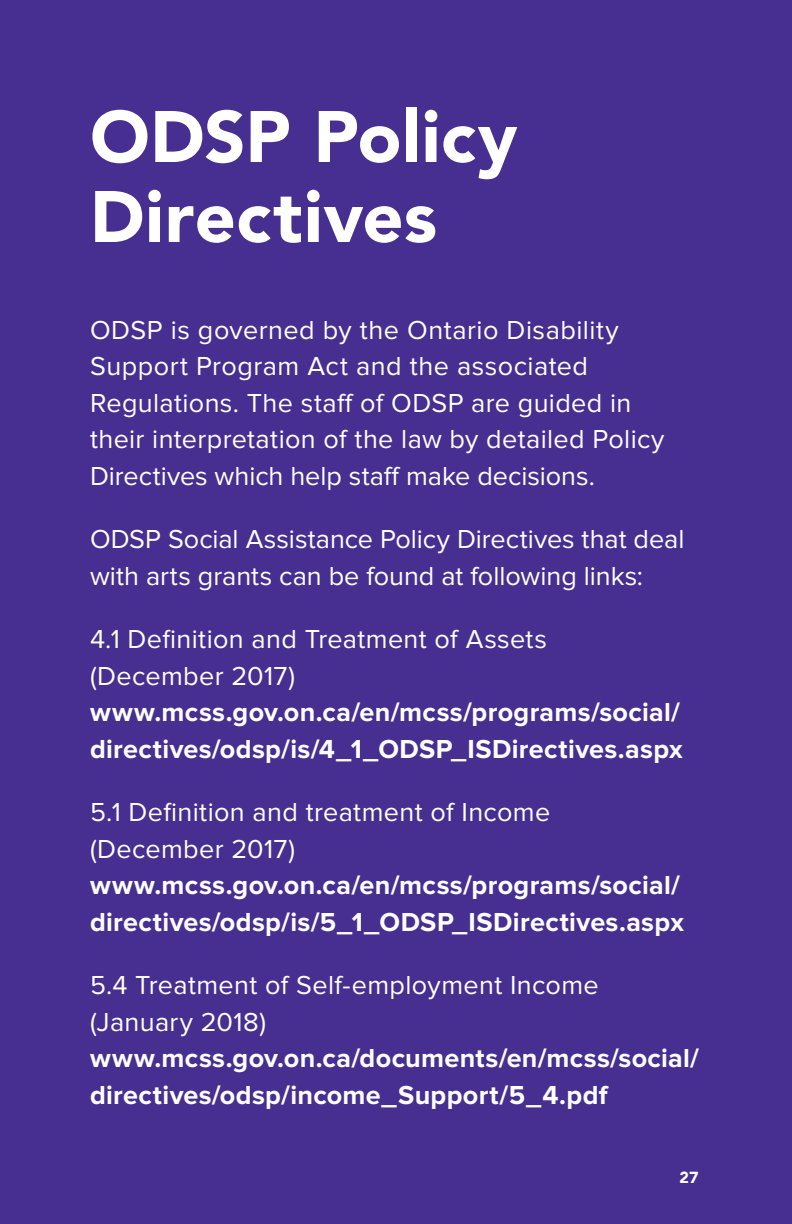
<style>
.page{position:relative;width:792px;height:1224px;background:#472f92}
.page>*{position:absolute;margin:0;border:0;box-sizing:border-box;transform-origin:0 0}
.t1{font:900 72px/80px "Avenir";letter-spacing:.005em;color:#fff}
.Body_14{font:700 27px/36.6px "Proxima Nova";letter-spacing:.015em;color:#fff}
.Body_14-2{font:27px/36.6px "Proxima Nova";letter-spacing:.01em;color:#fff}
.t2{font:900 16px "Avenir";color:#fff}
.s1{font-weight:400}
</style>
<div class="page">
<h1 class="t1" style="left:90px;top:95px;width:429px">ODSP Policy<br>Directives</h1>
<p class="Body_14-2" style="left:90px;top:312px;width:576px">ODSP is governed by the Ontario Disability Support Program Act and the associated Regulations. The staff of ODSP are guided in their interpretation of the law by detailed Policy Directives which help staff make decisions.</p>
<p class="Body_14-2" style="left:90px;top:521px;width:596px">ODSP Social Assistance Policy Directives that deal with arts grants can be found at following links:</p>
<p class="Body_14" style="left:90px;top:621px;width:594px"><span class="s1">4.1 Definition and Treatment of Assets (December 2017) </span>www.mcss.gov.on.ca/en/mcss/programs/social/ directives/odsp/is/4_1_ODSP_ISDirectives.aspx</p>
<p class="Body_14" style="left:90px;top:794px;width:595px"><span class="s1">5.1 Definition and treatment of Income (December 2017) </span>www.mcss.gov.on.ca/en/mcss/programs/social/ directives/odsp/is/5_1_ODSP_ISDirectives.aspx</p>
<p class="Body_14" style="left:90px;top:967px;width:611px"><span class="s1">5.4 Treatment of Self-employment Income (January 2018) </span>www.mcss.gov.on.ca/documents/en/mcss/social/ directives/odsp/income_Support/5_4.pdf</p>
<p class="t2" style="left:679px;top:1164px;width:21px">27</p>
</div>
